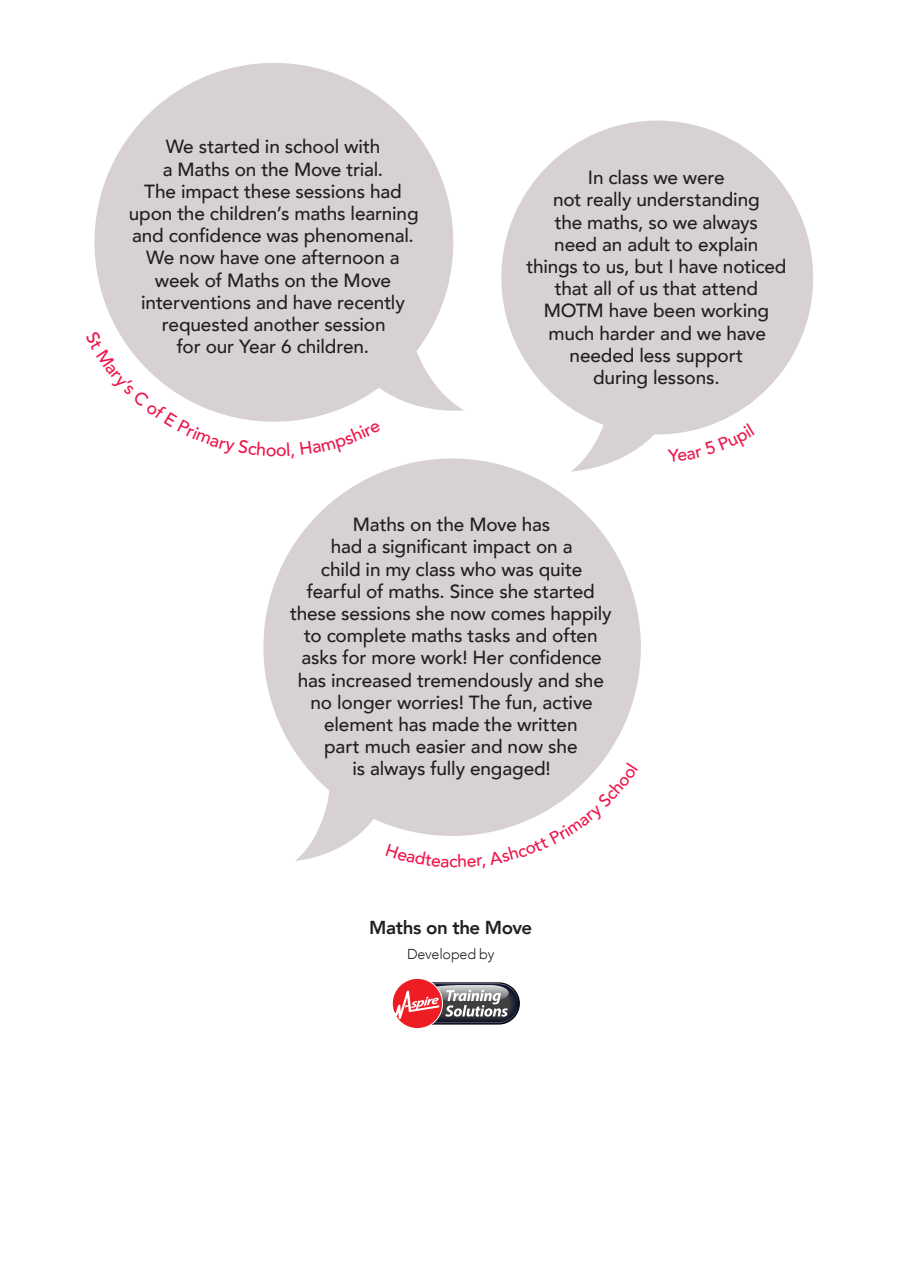
<style>
.page{position:relative;width:910px;height:1280px;background:#fff}
.page>*{position:absolute;margin:0;border:0;box-sizing:border-box;transform-origin:0 0}
.t1{font:500 19.05px/22.2px "Avenir";letter-spacing:-.01em;color:#231f20;text-align:center}
.t2{font:800 18.75px "Avenir";letter-spacing:-.025em;color:#231f20}
.t3{font:300 14.4px "Avenir";letter-spacing:-.015em;color:#231f20}
</style>
<div class="page">
<div style="left:95px;top:63px;width:358px;height:359px;background:#d7d1d5;border-radius:50%"></div>
<div style="left:501px;top:121px;width:312px;height:313px;background:#d7d1d5;border-radius:50%"></div>
<svg style="left:295px;top:791px;width:80px;height:70px"></svg>
<div style="left:263px;top:458px;width:378px;height:378px;background:#d7d1d5;border-radius:50%"></div>
<svg style="left:393px;top:978px;width:126px;height:51px"></svg>
<svg style="left:118px;top:331px;width:176px;height:91px"></svg>
<svg style="left:300px;top:338px;width:164px;height:82px"></svg>
<svg style="left:571px;top:400px;width:183px;height:71px"></svg>
<svg style="left:386px;top:762px;width:216px;height:74px"></svg>
<p class="t1" style="left:129px;top:135px;width:291px">We started in school with<br>a Maths on the Move trial.<br>The impact these sessions had upon the children’s maths learning and confidence was phenomenal.<br>We now have one afternoon a week of Maths on the Move interventions and have recently requested another session<br>for our Year 6 children.</p>
<p class="t1" style="left:526px;top:165px;width:262px">In class we were<br>not really understanding<br>the maths, so we always<br>need an adult to explain things to us, but I have noticed that all of us that attend<br>MOTM have been working much harder and we have needed less support<br>during lessons.</p>
<p class="t1" style="left:290px;top:512px;width:323px">Maths on the Move has<br>had a significant impact on a<br>child in my class who was quite<br>fearful of maths. Since she started these sessions she now comes happily to complete maths tasks and often asks for more work! Her confidence has increased tremendously and she no longer worries! The fun, active element has made the written<br>part much easier and now she<br>is always fully engaged!</p>
<p class="t2" style="left:369px;top:913px;width:164px">Maths on the Move</p>
<p class="t3" style="left:407px;top:945px;width:89px">Developed by</p>
</div>
